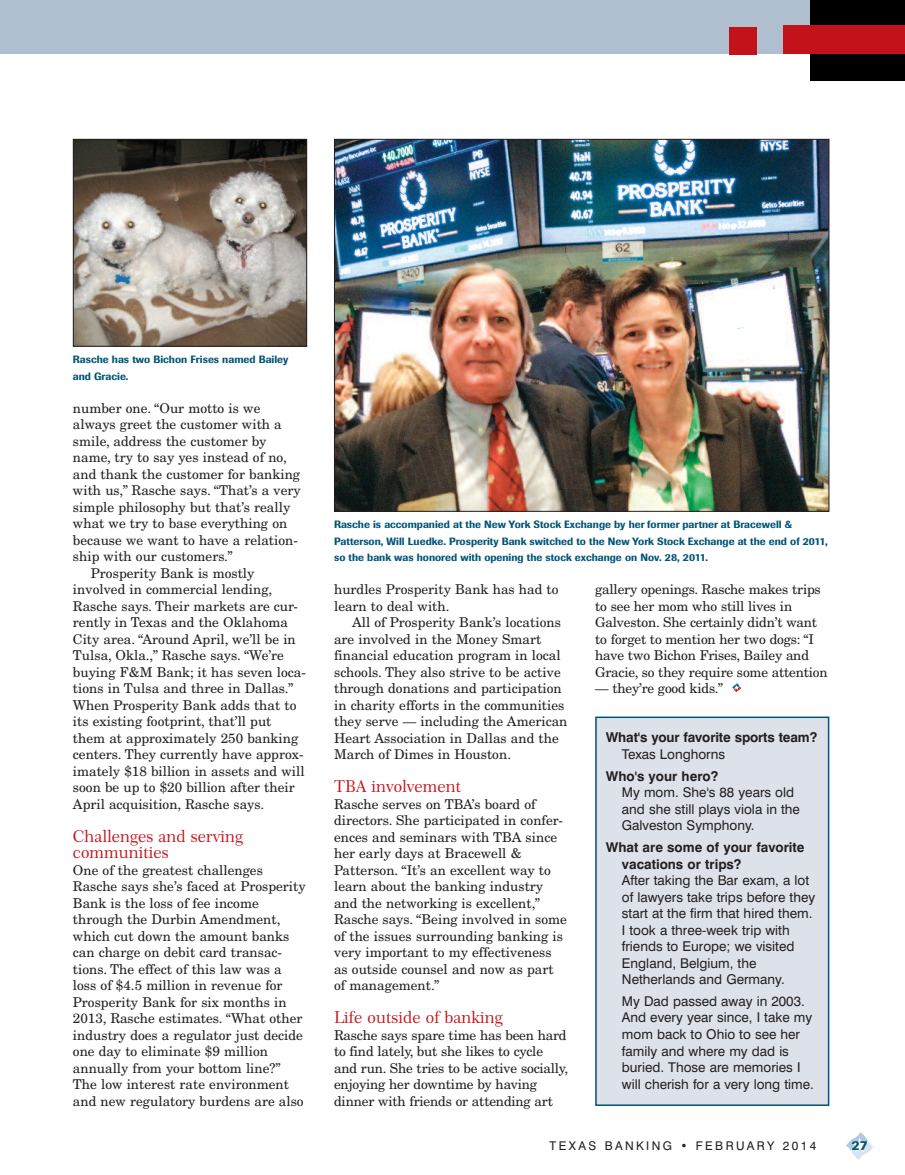
<style>
.page{position:relative;width:905px;height:1175px;background:#fff}
.page>*{position:absolute;margin:0;border:0;box-sizing:border-box;transform-origin:0 0}
.t1{font:16.5px/16.5px "Century 751 BT Roman B";color:#c4121a}
.t2{font:13.5px/16.5px "New Century Schlbk";color:#231f20}
.t3{font:13.5px/16.5px "Swiss 721 BT";color:#231f20}
.t4{font:700 13.5px/16.5px "Swiss 721 BT";color:#231f20}
.t5{font:500 13.5px "Imago BQ";color:#005476}
.t6{font:12px "Swiss 721 BT";letter-spacing:.2em;color:#231f20}
.t7{font:500 10.5px/16.5px "Imago BQ";color:#005476}
</style>
<div class="page">
<div style="left:0;top:0;width:904px;height:54px;background:#afbfcf"></div>
<svg style="left:846px;top:1132px;width:27px;height:27px"></svg>
<div style="left:810px;top:0;width:94px;height:81px;background:#000001"></div>
<div style="left:783px;top:25px;width:121px;height:29px;background:#c4121a"></div>
<div style="left:729px;top:27px;width:27px;height:27px;background:#c4121a"></div>
<div style="left:596px;top:718px;width:231px;height:386px;background:#dde2ea"></div>
<div style="left:595px;top:716px;width:234px;height:389px;border:2px solid #005476"></div>
<img style="left:336px;top:141px;width:491px;height:369px">
<img style="left:75px;top:141px;width:230px;height:203px">
<div style="left:73px;top:139px;width:234px;height:207px;border:1px solid #231f20"></div>
<svg style="left:732px;top:683px;width:9px;height:9px"></svg>
<p class="t7" style="left:73px;top:352px;width:217px">Rasche has two Bichon Frises named Bailey and Gracie.</p>
<p class="t2" style="left:73px;top:401px;width:189px">number one. “Our motto is we</p>
<p class="t2" style="left:73px;top:417px;width:210px">always greet the customer with a</p>
<p class="t2" style="left:73px;top:434px;width:195px">smile, address the customer by</p>
<p class="t2" style="left:73px;top:450px;width:215px">name, try to say yes instead of no,</p>
<p class="t2" style="left:73px;top:467px;width:229px">and thank the customer for banking</p>
<p class="t2" style="left:73px;top:483px;width:229px">with us,” Rasche says. “That’s a very</p>
<p class="t2" style="left:73px;top:500px;width:219px">simple philosophy but that’s really</p>
<p class="t2" style="left:73px;top:516px;width:216px">what we try to base everything on</p>
<p class="t2" style="left:73px;top:533px;width:226px">because we want to have a relation-</p>
<p class="t2" style="left:73px;top:549px;width:161px">ship with our customers.”</p>
<p class="t2" style="left:91px;top:566px;width:165px">Prosperity Bank is mostly</p>
<p class="t2" style="left:73px;top:582px;width:201px">involved in commercial lending,</p>
<p class="t2" style="left:73px;top:599px;width:227px">Rasche says. Their markets are cur-</p>
<p class="t2" style="left:73px;top:615px;width:216px">rently in Texas and the Oklahoma</p>
<p class="t2" style="left:73px;top:632px;width:224px">City area. “Around April, we’ll be in</p>
<p class="t2" style="left:73px;top:648px;width:212px">Tulsa, Okla.,” Rasche says. “We’re</p>
<p class="t2" style="left:73px;top:665px;width:234px">buying F&amp;M Bank; it has seven loca-</p>
<p class="t2" style="left:73px;top:681px;width:222px">tions in Tulsa and three in Dallas.”</p>
<p class="t2" style="left:73px;top:698px;width:225px">When Prosperity Bank adds that to</p>
<p class="t2" style="left:73px;top:714px;width:200px">its existing footprint, that’ll put</p>
<p class="t2" style="left:73px;top:731px;width:227px">them at approximately 250 banking</p>
<p class="t2" style="left:73px;top:747px;width:232px">centers. They currently have approx-</p>
<p class="t2" style="left:73px;top:764px;width:233px">imately $18 billion in assets and will</p>
<p class="t2" style="left:73px;top:780px;width:223px">soon be up to $20 billion after their</p>
<p class="t2" style="left:73px;top:797px;width:193px">April acquisition, Rasche says.</p>
<p class="t1" style="left:73px;top:829px;width:172px">Challenges and serving communities</p>
<p class="t2" style="left:73px;top:863px;width:234px">One of the greatest challenges Rasche says she’s faced at Prosperity Bank is the loss of fee income through the Durbin Amendment, which cut down the amount banks can charge on debit card transac&shy;tions. The effect of this law was a loss of $4.5 million in revenue for Prosperity Bank for six months in 2013, Rasche estimates. “What other industry does a regulator just decide one day to eliminate $9 million annually from your bottom line?” The low interest rate environment and new regulatory burdens are also</p>
<p class="t7" style="left:334px;top:517px;width:495px">Rasche is accompanied at the New York Stock Exchange by her former partner at Bracewell &amp;<br>Patterson, Will Luedke. Prosperity Bank switched to the New York Stock Exchange at the end of 2011, so the bank was honored with opening the stock exchange on Nov. 28, 2011.</p>
<p class="t2" style="left:334px;top:582px;width:226px">hurdles Prosperity Bank has had to learn to deal with.</p>
<p class="t2" style="left:334px;top:615px;width:235px;text-indent:18px">All of Prosperity Bank’s locations are involved in the Money Smart financial education program in local schools. They also strive to be active through donations and participation in charity efforts in the communities they serve — including the American Heart Association in Dallas and the March of Dimes in Houston.</p>
<p class="t1" style="left:334px;top:779px;width:129px">TBA involvement</p>
<p class="t2" style="left:334px;top:797px;width:234px">Rasche serves on TBA’s board of directors. She participated in confer&shy;ences and seminars with TBA since her early days at Bracewell &amp;<br>Patterson. “It’s an excellent way to learn about the banking industry and the networking is excellent,”<br>Rasche says. “Being involved in some of the issues surrounding banking is very important to my effectiveness as outside counsel and now as part of management.”</p>
<p class="t1" style="left:334px;top:1010px;width:170px">Life outside of banking</p>
<p class="t2" style="left:334px;top:1028px;width:235px">Rasche says spare time has been hard to find lately, but she likes to cycle and run. She tries to be active socially, enjoying her downtime by having dinner with friends or attending art</p>
<p class="t2" style="left:595px;top:582px;width:234px">gallery openings. Rasche makes trips to see her mom who still lives in Galveston. She certainly didn’t want to forget to mention her two dogs: “I have two Bichon Frises, Bailey and Gracie, so they require some attention</p>
<p class="t2" style="left:595px;top:681px;width:129px">— they’re good kids.”</p>
<p class="t4" style="left:605px;top:730px;width:213px">What's your favorite sports team?</p>
<p class="t3" style="left:622px;top:747px;width:105px">Texas Longhorns</p>
<p class="t4" style="left:605px;top:769px;width:114px">Who's your hero?</p>
<p class="t3" style="left:622px;top:785px;width:179px">My mom. She's 88 years old and she still plays viola in the<br>Galveston Symphony.</p>
<p class="t4" style="left:622px;top:840px;width:184px;text-indent:-16px">What are some of your favorite vacations or trips?</p>
<p class="t3" style="left:622px;top:873px;width:195px">After taking the Bar exam, a lot of lawyers take trips before they start at the firm that hired them.<br>I took a three-week trip with friends to Europe; we visited<br>England, Belgium, the<br>Netherlands and Germany.</p>
<p class="t3" style="left:622px;top:994px;width:193px">My Dad passed away in 2003.<br>And every year since, I take my mom back to Ohio to see her family and where my dad is buried. Those are memories I will cherish for a very long time.</p>
<p class="t6" style="left:549px;top:1141px;width:268px">TEXAS BANKING • FEBRUARY 2014</p>
<p class="t5" style="left:851px;top:1140px;width:17px">27</p>
</div>
